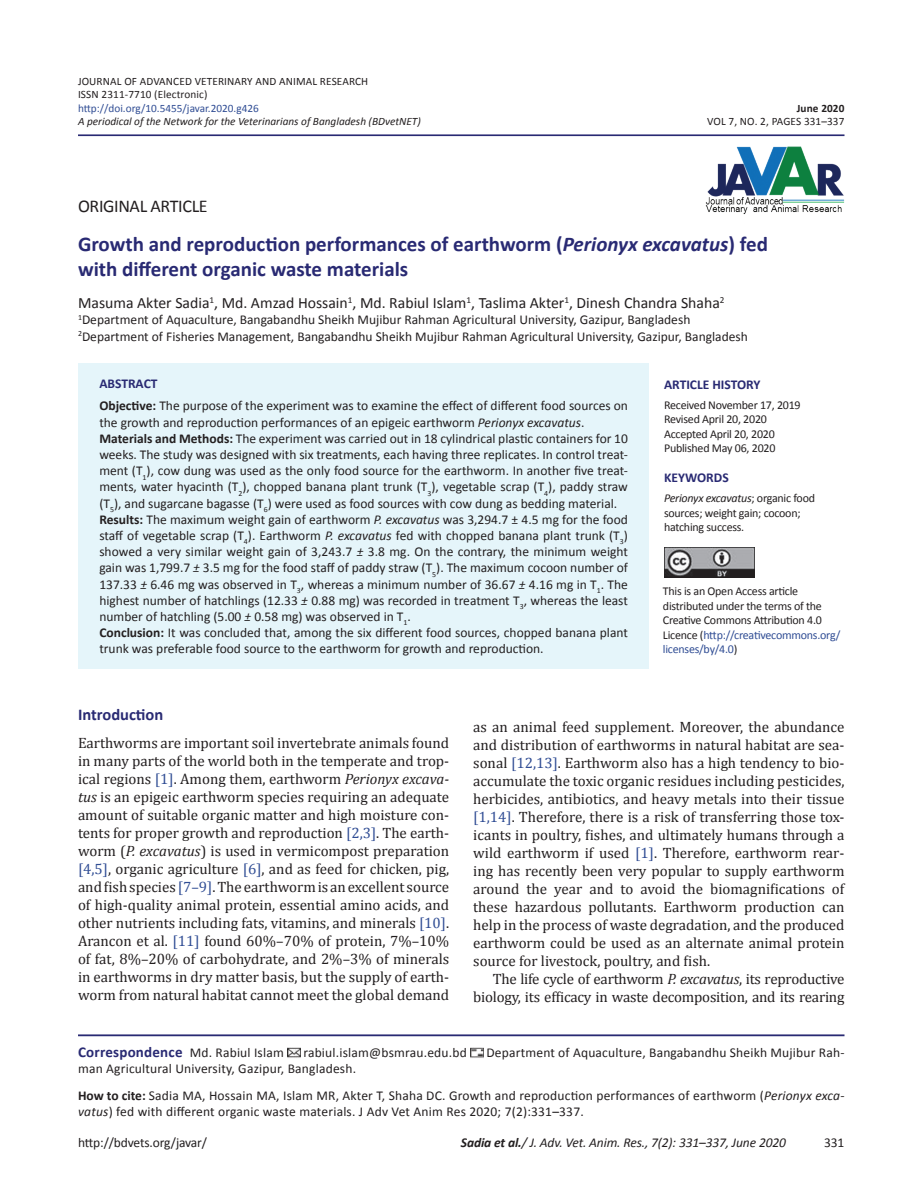
<style>
.page{position:relative;width:918px;height:1188px;background:#fff}
.page>*{position:absolute;margin:0;border:0;box-sizing:border-box;transform-origin:0 0}
.Article_Title{font:700 21px/25.2px "Calibri";color:#292a73}
.Issue_Date{font:18px "Calibri";letter-spacing:-.02em;color:#231f20}
.Head_A{font:700 16.5px "Calibri";color:#292a73}
.Authors{font:15.75px "Calibri";color:#231f20}
.Para_1st{font:15px/18px "Cambria";color:#231f20;text-align:justify}
.Para_Indent{font:15px/18px "Cambria";letter-spacing:-.015em;color:#231f20;text-align:right}
.Author_Deatiles{font:700 15px "Calibri";letter-spacing:.015em;color:#292a73}
.ABSTRACT_TXT{font:13.5px/16.2px "Calibri";color:#231f20}
.Author_Deatiles-2{font:13.5px/16.2px "Calibri";letter-spacing:.015em;color:#231f20}
.Affliation{font:13.5px "Calibri";color:#231f20}
.t1{font:italic 13.5px "Calibri";letter-spacing:-.01em;color:#231f20}
.ABSTRACT_HD{font:700 13.5px "Calibri";color:#292a73}
.Issue_Date-2{font:12px/14.4px "Calibri";letter-spacing:-.02em;color:#231f20}
.VOL{font:11.25px "Calibri";letter-spacing:.01em;color:#231f20}
.DOI{font:italic 11.25px "Calibri";color:#231f20}
.VOL-2{font:11.25px "Calibri";color:#304d94}
.DOI-2{font:11.25px "Calibri";letter-spacing:.01em;color:#231f20}
.VOL-3{font:700 11.25px "Calibri";letter-spacing:.01em;color:#231f20}
.s1{font-style:italic}
.s2{font-weight:700}
.s3{color:#304d94}
.s4{font-weight:400;font-size:13.5px;color:#231f20}
</style>
<div class="page">
<hr style="left:78px;top:134px;width:767px;height:2px;background:#292a73">
<hr style="left:78px;top:1034px;width:767px;height:2px;background:#292a73">
<svg style="left:287px;top:1047px;width:13px;height:11px"></svg>
<svg style="left:470px;top:1047px;width:13px;height:11px"></svg>
<img style="left:705px;top:146px;width:140px;height:69px">
<div style="left:78px;top:363px;width:571px;height:305px;background:#e5f5fa"></div>
<img style="left:664px;top:547px;width:91px;height:31px">
<p class="VOL" style="left:78px;top:74px;width:292px">JOURNAL OF ADVANCED VETERINARY AND ANIMAL RESEARCH</p>
<p class="VOL" style="left:78px;top:88px;width:131px">ISSN 2311-7710 (Electronic)</p>
<p class="VOL-2" style="left:78px;top:101px;width:182px">http://doi.org/10.5455/javar.2020.g426</p>
<p class="VOL-3" style="left:797px;top:101px;width:49px">June 2020</p>
<p class="DOI" style="left:78px;top:115px;width:344px">A periodical of the Network for the Veterinarians of Bangladesh (BDvetNET)</p>
<p class="DOI-2" style="left:707px;top:115px;width:139px">VOL 7, NO. 2, PAGES 331–337</p>
<p class="Issue_Date" style="left:78px;top:195px;width:131px">ORIGINAL ARTICLE</p>
<p class="Article_Title" style="left:78px;top:230px;width:691px">Growth and reproduction performances of earthworm (<span class="s1">Perionyx excavatus</span>) fed with different organic waste materials</p>
<p class="Authors" style="left:78px;top:293px;width:648px">Masuma Akter Sadia<sup>1</sup>, Md. Amzad Hossain<sup>1</sup>, Md. Rabiul Islam<sup>1</sup>, Taslima Akter<sup>1</sup>, Dinesh Chandra Shaha<sup>2</sup></p>
<p class="Affliation" style="left:78px;top:312px;width:614px"><sup>1</sup>Department of Aquaculture, Bangabandhu Sheikh Mujibur Rahman Agricultural University, Gazipur, Bangladesh</p>
<p class="Affliation" style="left:78px;top:328px;width:671px"><sup>2</sup>Department of Fisheries Management, Bangabandhu Sheikh Mujibur Rahman Agricultural University, Gazipur, Bangladesh</p>
<p class="ABSTRACT_HD" style="left:99px;top:375px;width:60px">ABSTRACT</p>
<p class="ABSTRACT_TXT" style="left:99px;top:397px;width:530px"><span class="s2">Objective:</span> The purpose of the experiment was to examine the effect of different food sources on the growth and reproduction performances of an epigeic earthworm <span class="s1">Perionyx excavatus</span>.</p>
<p class="ABSTRACT_TXT" style="left:99px;top:430px;width:530px;text-align:justify"><span class="s2">Materials and Methods:</span> The experiment was carried out in 18 cylindrical plastic containers for 10 weeks. The study was designed with six treatments, each having three replicates. In control treat&shy;ment (T<sub>1</sub>), cow dung was used as the only food source for the earthworm. In another five treat&shy;ments, water hyacinth (T<sub>2</sub>), chopped banana plant trunk (T<sub>3</sub>), vegetable scrap (T<sub>4</sub>), paddy straw (T<sub>5</sub>), and sugarcane bagasse (T<sub>6</sub>) were used as food sources with cow dung as bedding material.</p>
<p class="ABSTRACT_TXT" style="left:99px;top:511px;width:530px;text-align:justify"><span class="s2">Results:</span> The maximum weight gain of earthworm <span class="s1">P. excavatus</span> was 3,294.7 ± 4.5 mg for the food staff of vegetable scrap (T<sub>4</sub>). Earthworm <span class="s1">P. excavatus</span> fed with chopped banana plant trunk (T<sub>3</sub>) showed a very similar weight gain of 3,243.7 <span class="s1">±</span> 3.8 mg. On the contrary, the minimum weight gain was 1,799.7 <span class="s1">±</span> 3.5 mg for the food staff of paddy straw (T<sub>5</sub>). The maximum cocoon number of 137.33 <span class="s1">±</span> 6.46 mg was observed in T<sub>3</sub>, whereas a minimum number of 36.67 <span class="s1">±</span> 4.16 mg in T<sub>1</sub>. The highest number of hatchlings (12.33 <span class="s1">±</span> 0.88 mg) was recorded in treatment T<sub>3</sub>, whereas the least number of hatchling (5.00 <span class="s1">±</span> 0.58 mg) was observed in T<sub>1</sub>.</p>
<p class="ABSTRACT_TXT" style="left:99px;top:624px;width:530px"><span class="s2">Conclusion:</span> It was concluded that, among the six different food sources, chopped banana plant trunk was preferable food source to the earthworm for growth and reproduction.</p>
<p class="ABSTRACT_HD" style="left:664px;top:376px;width:98px">ARTICLE HISTORY</p>
<p class="Issue_Date-2" style="left:664px;top:397px;width:138px">Received November 17, 2019</p>
<p class="Issue_Date-2" style="left:664px;top:412px;width:104px">Revised April 20, 2020</p>
<p class="Issue_Date-2" style="left:664px;top:426px;width:112px">Accepted April 20, 2020</p>
<p class="Issue_Date-2" style="left:664px;top:441px;width:113px">Published May 06, 2020</p>
<p class="ABSTRACT_HD" style="left:664px;top:469px;width:66px">KEYWORDS</p>
<p class="Issue_Date-2" style="left:664px;top:491px;width:153px"><span class="s1">Perionyx excavatus</span>; organic food sources; weight gain; cocoon; hatching success.</p>
<p class="Issue_Date-2" style="left:663px;top:584px;width:179px">This is an Open Access article distributed under the terms of the<br>Creative Commons Attribution 4.0<br>Licence (<span class="s3">http://creativecommons.org/ licenses/by/4.0</span>)</p>
<p class="Head_A" style="left:78px;top:704px;width:87px">Introduction</p>
<p class="Para_1st" style="left:78px;top:734px;width:373px">Earthworms are important soil invertebrate animals found in many parts of the world both in the temperate and trop&shy;ical regions <span class="s3">[1]</span>. Among them, earthworm <span class="s1">Perionyx excava&shy;tus</span> is an epigeic earthworm species requiring an adequate amount of suitable organic matter and high moisture con&shy;tents for proper growth and reproduction <span class="s3">[2,3]</span>. The earth&shy;worm (<span class="s1">P. excavatus</span>) is used in vermicompost preparation <span class="s3">[4,5]</span>, organic agriculture <span class="s3">[6]</span>, and as feed for chicken, pig, and fish species <span class="s3">[7–9]</span>. The earthworm is an excellent source of high-quality animal protein, essential amino acids, and other nutrients including fats, vitamins, and minerals <span class="s3">[10]</span>.<br>Arancon et al. <span class="s3">[11]</span> found 60%–70% of protein, 7%–10% of fat, 8%–20% of carbohydrate, and 2%–3% of minerals in earthworms in dry matter basis, but the supply of earth&shy;worm from natural habitat cannot meet the global demand</p>
<p class="Para_1st" style="left:473px;top:718px;width:373px">as an animal feed supplement. Moreover, the abundance and distribution of earthworms in natural habitat are sea&shy;sonal <span class="s3">[12,13]</span>. Earthworm also has a high tendency to bio&shy;accumulate the toxic organic residues including pesticides, herbicides, antibiotics, and heavy metals into their tissue <span class="s3">[1,14]</span>. Therefore, there is a risk of transferring those tox&shy;icants in poultry, fishes, and ultimately humans through a wild earthworm if used <span class="s3">[1]</span>. Therefore, earthworm rear&shy;ing has recently been very popular to supply earthworm around the year and to avoid the biomagnifications of these hazardous pollutants. Earthworm production can help in the process of waste degradation, and the produced earthworm could be used as an alternate animal protein source for livestock, poultry, and fish.</p>
<p class="Para_Indent" style="left:473px;top:970px;width:373px">The life cycle of earthworm <span class="s1">P. excavatus</span>, its reproductive biology, its efficacy in waste decomposition, and its rearing</p>
<p class="Author_Deatiles" style="left:78px;top:1043px;width:207px">Correspondence <span class="s4">Md. Rabiul Islam</span></p>
<p class="Author_Deatiles-2" style="left:303px;top:1044px;width:165px">rabiul.islam@bsmrau.edu.bd</p>
<p class="Author_Deatiles-2" style="left:486px;top:1044px;width:360px">Department of Aquaculture, Bangabandhu Sheikh Mujibur Rah-</p>
<p class="Author_Deatiles-2" style="left:78px;top:1060px;width:280px">man Agricultural University, Gazipur, Bangladesh.</p>
<p class="Author_Deatiles-2" style="left:78px;top:1087px;width:768px"><span class="s2">How to cite:</span> Sadia MA, Hossain MA, Islam MR, Akter T, Shaha DC. Growth and reproduction performances of earthworm (<span class="s1">Perionyx exca&shy;vatus</span>) fed with different organic waste materials. J Adv Vet Anim Res 2020; 7(2):331–337.</p>
<p class="ABSTRACT_TXT" style="left:78px;top:1133px;width:131px">http://bdvets.org/javar/</p>
<p class="t1" style="left:461px;top:1134px;width:326px"><span class="s2">Sadia et al.</span>/ J. Adv. Vet. Anim. Res., 7(2): 331–337, June 2020</p>
<p class="ABSTRACT_TXT" style="left:824px;top:1133px;width:22px">331</p>
</div>
